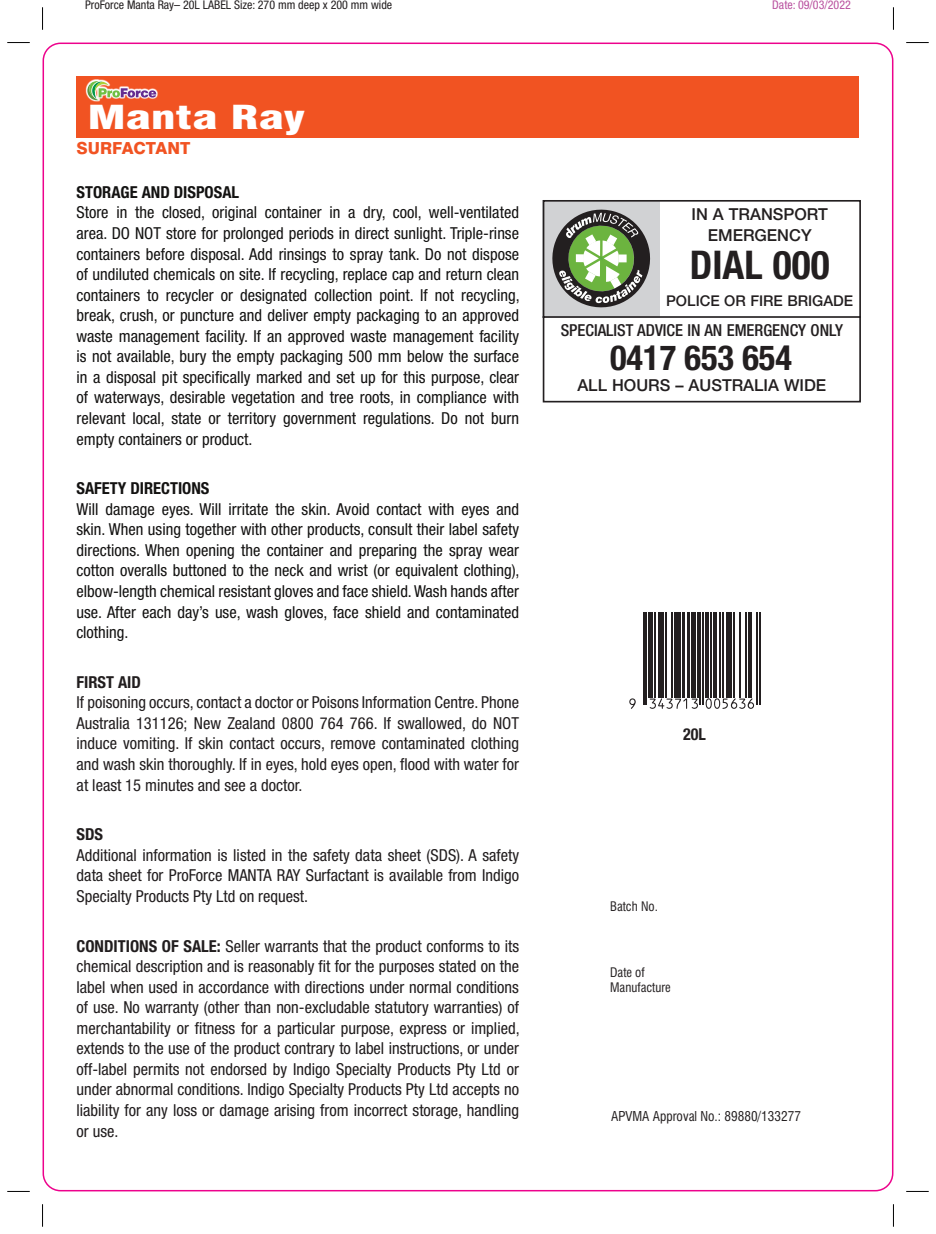
<style>
.page{position:relative;width:936px;height:1234px;background:#fff}
.page>*{position:absolute;margin:0;border:0;box-sizing:border-box;transform-origin:0 0}
.t1{font:700 condensed 39.6px "Helvetica Neue";color:#231f20}
.t2{font:700 condensed 34.65px "Helvetica Neue";color:#231f20}
.t3{font:900 condensed 32.25px "Swiss 721 BT";letter-spacing:-.005em;color:#fff;scale:1.5 1}
.t4{font:800 16.65px "Swiss 721 BT";color:#f15322}
.t5{font:condensed 16.5px/20.5px "Helvetica Neue";color:#131211;text-align:justify}
.t6{font:condensed 16.5px/20.5px "Helvetica Neue";color:#211d1e;text-align:justify}
.t7{font:500 16.5px/21.5px "Helvetica Neue";color:#231f20;text-align:center}
.t8{font:700 condensed 16.5px "Helvetica Neue";color:#131211}
.t9{font:500 condensed 16.5px "Helvetica Neue";color:#231f20}
.t10{font:700 condensed 16.5px "Helvetica Neue";color:#211d1e}
.t11{font:700 condensed 16.5px "Helvetica Neue";color:#231f20}
.t12{font:500 14.85px "Helvetica Neue";color:#231f20}
.t13{font:condensed 13.2px "Swiss 721 BT";color:#231f20}
.t14{font:condensed 12.75px/14.7px "Swiss 721 BT";color:#231f20}
.t15{font:condensed 12px "Helvetica Neue";color:#231f20}
.t16{font:condensed 12px "Helvetica Neue";color:#b9519f}
.s1{font-weight:700}
</style>
<div class="page">
<div style="left:76px;top:76px;width:783px;height:62px;background:#f15322"></div>
<svg style="left:85px;top:79px;width:73px;height:23px"></svg>
<svg style="left:87px;top:81px;width:69px;height:19px"></svg>
<svg style="left:630px;top:612px;width:131px;height:97px"></svg>
<hr style="left:643px;top:611px;width:1px;height:93px;background:#231f20">
<hr style="left:645px;top:611px;width:1px;height:93px;background:#231f20">
<hr style="left:648px;top:611px;width:4px;height:86px;background:#231f20">
<hr style="left:654px;top:611px;width:1px;height:86px;background:#231f20">
<svg style="left:657px;top:612px;width:4px;height:85px"></svg>
<hr style="left:662px;top:611px;width:1px;height:86px;background:#231f20">
<hr style="left:665px;top:611px;width:1px;height:86px;background:#231f20">
<hr style="left:671px;top:611px;width:1px;height:86px;background:#231f20">
<svg style="left:673px;top:612px;width:4px;height:85px"></svg>
<hr style="left:678px;top:611px;width:3px;height:86px;background:#231f20">
<hr style="left:682px;top:611px;width:2px;height:86px;background:#231f20">
<hr style="left:687px;top:611px;width:2px;height:86px;background:#231f20">
<hr style="left:691px;top:611px;width:4px;height:86px;background:#231f20">
<hr style="left:697px;top:611px;width:1px;height:86px;background:#231f20">
<hr style="left:699px;top:611px;width:2px;height:93px;background:#231f20">
<hr style="left:702px;top:611px;width:1px;height:93px;background:#231f20">
<svg style="left:704px;top:612px;width:4px;height:85px"></svg>
<hr style="left:710px;top:611px;width:2px;height:86px;background:#231f20">
<hr style="left:713px;top:611px;width:3px;height:86px;background:#231f20">
<hr style="left:719px;top:611px;width:1px;height:86px;background:#231f20">
<hr style="left:722px;top:611px;width:1px;height:86px;background:#231f20">
<svg style="left:725px;top:612px;width:4px;height:85px"></svg>
<hr style="left:730px;top:611px;width:1px;height:86px;background:#231f20">
<hr style="left:733px;top:611px;width:1px;height:86px;background:#231f20">
<hr style="left:739px;top:611px;width:1px;height:86px;background:#231f20">
<hr style="left:745px;top:611px;width:1px;height:86px;background:#231f20">
<hr style="left:747px;top:611px;width:2px;height:86px;background:#231f20">
<hr style="left:750px;top:611px;width:1px;height:86px;background:#231f20">
<hr style="left:756px;top:611px;width:1px;height:93px;background:#231f20">
<hr style="left:759px;top:611px;width:1px;height:93px;background:#231f20">
<svg style="left:629px;top:698px;width:6px;height:10px"></svg>
<svg style="left:649px;top:698px;width:49px;height:10px"></svg>
<svg style="left:705px;top:698px;width:49px;height:10px"></svg>
<svg style="left:542px;top:200px;width:318px;height:203px"></svg>
<svg style="left:7px;top:42px;width:23px;height:1px"></svg>
<svg style="left:906px;top:42px;width:22px;height:1px"></svg>
<svg style="left:8px;top:1190px;width:21px;height:1px"></svg>
<svg style="left:907px;top:1190px;width:21px;height:1px"></svg>
<svg style="left:42px;top:7px;width:1px;height:23px"></svg>
<svg style="left:42px;top:1204px;width:1px;height:22px"></svg>
<svg style="left:893px;top:7px;width:1px;height:23px"></svg>
<svg style="left:893px;top:1204px;width:1px;height:22px"></svg>
<p class="t15" style="left:85px;top:-2px;width:308px">ProForce Manta Ray– 20L LABEL Size: 270 mm deep x 200 mm wide</p>
<p class="t16" style="left:772px;top:-2px;width:80px">Date: 09/03/2022</p>
<h3 class="t3" style="left:87px;top:98px;width:146px">Manta Ray</h3>
<p class="t4" style="left:76px;top:138px;width:115px">SURFACTANT</p>
<p class="t8" style="left:77px;top:182px;width:164px">STORAGE AND DISPOSAL</p>
<p class="t5" style="left:77px;top:202px;width:444px">Store in the closed, original container in a dry, cool, well-ventilated area. DO NOT store for prolonged periods in direct sunlight. Triple-rinse containers before disposal. Add rinsings to spray tank. Do not dispose of undiluted chemicals on site. If recycling, replace cap and return clean containers to recycler or designated collection point. If not recycling, break, crush, or puncture and deliver empty packaging to an approved waste management facility. If an approved waste management facility is not available, bury the empty packaging 500 mm below the surface in a disposal pit specifically marked and set up for this purpose, clear of waterways, desirable vegetation and tree roots, in compliance with relevant local, state or territory government regulations. Do not burn empty containers or product.</p>
<p class="t8" style="left:77px;top:478px;width:134px">SAFETY DIRECTIONS</p>
<p class="t5" style="left:77px;top:498px;width:444px">Will damage eyes. Will irritate the skin. Avoid contact with eyes and skin. When using together with other products, consult their label safety directions. When opening the container and preparing the spray wear cotton overalls buttoned to the neck and wrist (or equivalent clothing), elbow-length chemical resistant gloves and face shield. Wash hands after use. After each day’s use, wash gloves, face shield and contaminated clothing.</p>
<p class="t10" style="left:77px;top:671px;width:66px">FIRST AID</p>
<p class="t6" style="left:77px;top:692px;width:444px">If poisoning occurs, contact a doctor or Poisons Information Centre. Phone Australia 131126; New Zealand 0800 764 766. If swallowed, do NOT induce vomiting. If skin contact occurs, remove contaminated clothing and wash skin thoroughly. If in eyes, hold eyes open, flood with water for at least 15 minutes and see a doctor.</p>
<p class="t10" style="left:77px;top:824px;width:28px">SDS</p>
<p class="t6" style="left:77px;top:844px;width:444px">Additional information is listed in the safety data sheet (SDS). A safety data sheet for ProForce MANTA RAY Surfactant is available from Indigo Specialty Products Pty Ltd on request.</p>
<p class="t6" style="left:77px;top:935px;width:444px"><span class="s1">CONDITIONS OF SALE:</span> Seller warrants that the product conforms to its chemical description and is reasonably fit for the purposes stated on the label when used in accordance with directions under normal conditions of use. No warranty (other than non-excludable statutory warranties) of merchantability or fitness for a particular purpose, express or implied, extends to the use of the product contrary to label instructions, or under off-label permits not endorsed by Indigo Specialty Products Pty Ltd or under abnormal conditions. Indigo Specialty Products Pty Ltd accepts no liability for any loss or damage arising from incorrect storage, handling or use.</p>
<p class="t7" style="left:691px;top:203px;width:138px">IN A TRANSPORT<br>EMERGENCY</p>
<h1 class="t1" style="left:689px;top:241px;width:141px">DIAL 000</h1>
<p class="t12" style="left:666px;top:292px;width:188px">POLICE OR FIRE BRIGADE</p>
<p class="t9" style="left:560px;top:320px;width:284px">SPECIALIST ADVICE IN AN EMERGENCY ONLY</p>
<h2 class="t2" style="left:610px;top:336px;width:183px">0417 653 654</h2>
<p class="t7" style="left:577px;top:374px;width:250px">ALL HOURS – AUSTRALIA WIDE</p>
<p class="t11" style="left:683px;top:723px;width:24px">20L</p>
<p class="t14" style="left:610px;top:898px;width:49px">Batch No.</p>
<p class="t14" style="left:610px;top:965px;width:62px">Date of<br>Manufacture</p>
<p class="t13" style="left:611px;top:1108px;width:191px">APVMA Approval No.: 89880/133277</p>
</div>
